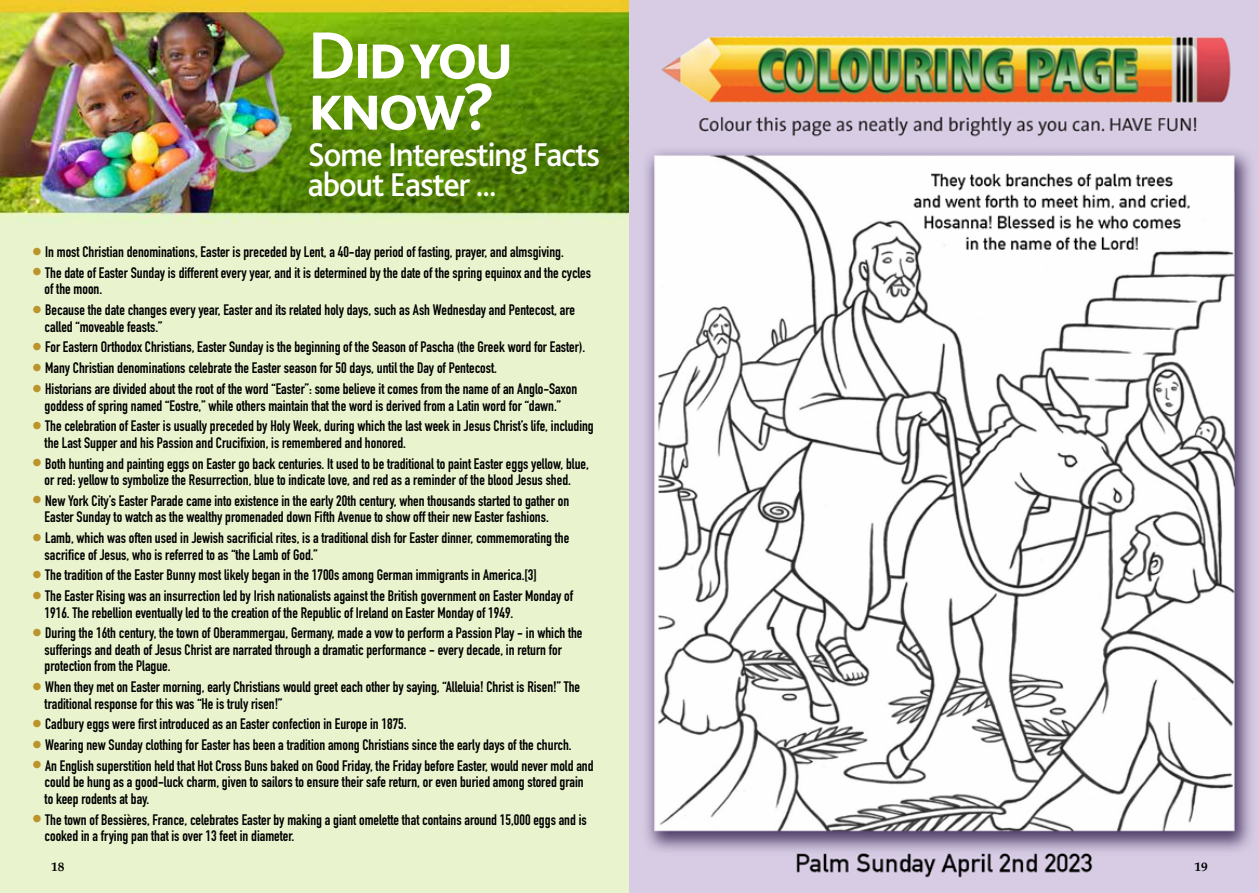
<style>
.page{position:relative;width:1259px;height:893px;background:#fff}
.page>*{position:absolute;margin:0;border:0;box-sizing:border-box;transform-origin:0 0}
.t1{font:700 69.75px/51.2px "Bliss 2";letter-spacing:-.05em;color:#fff}
.t2{font:500 34.5px/30px "Bliss 2";letter-spacing:-.03em;color:#fff;scale:.96 1}
.t3{font:700 15px/16.5px "DIN Condensed";color:#000}
.t4{font:700 12.75px "Palatino";color:#000;scale:1.05 1}
.s1{font-size:21px;color:#bc942c}
</style>
<div class="page">
<img style="left:0;top:0;width:629px;height:893px">
<svg style="left:629px;top:0;width:630px;height:893px"></svg>
<h1 class="t1" style="left:308px;top:28px;width:208px">Did you know?</h1>
<h2 class="t2" style="left:308px;top:138px;width:306px">Some Interesting Facts about Easter ...</h2>
<p class="t3" style="left:32px;top:244px;width:533px"><span class="s1">•</span> In most Christian denominations, Easter is preceded by Lent, a 40-day period of fasting, prayer, and almsgiving.</p>
<p class="t3" style="left:45px;top:264px;width:548px;text-indent:-13px"><span class="s1">•</span> The date of Easter Sunday is different every year, and it is determined by the date of the spring equinox and the cycles of the moon.</p>
<p class="t3" style="left:45px;top:302px;width:532px;text-indent:-13px"><span class="s1">•</span> Because the date changes every year, Easter and its related holy days, such as Ash Wednesday and Pentecost, are called “moveable feasts.”</p>
<p class="t3" style="left:32px;top:339px;width:555px"><span class="s1">•</span> For Eastern Orthodox Christians, Easter Sunday is the beginning of the Season of Pascha (the Greek word for Easter).</p>
<p class="t3" style="left:32px;top:360px;width:466px"><span class="s1">•</span> Many Christian denominations celebrate the Easter season for 50 days, until the Day of Pentecost.</p>
<p class="t3" style="left:32px;top:380px;width:547px;text-align:center"><span class="s1">•</span> Historians are divided about the root of the word “Easter”: some believe it comes from the name of an Anglo-Saxon goddess of spring named “Eostre,” while others maintain that the word is derived from a Latin word for “dawn.”</p>
<p class="t3" style="left:45px;top:418px;width:550px;text-indent:-13px"><span class="s1">•</span> The celebration of Easter is usually preceded by Holy Week, during which the last week in Jesus Christ’s life, including the Last Supper and his Passion and Crucifixion, is remembered and honored.</p>
<p class="t3" style="left:32px;top:455px;width:558px;text-align:center"><span class="s1">•</span> Both hunting and painting eggs on Easter go back centuries. It used to be traditional to paint Easter eggs yellow, blue, or red: yellow to symbolize the Resurrection, blue to indicate love, and red as a reminder of the blood Jesus shed.</p>
<p class="t3" style="left:32px;top:492px;width:539px;text-align:center"><span class="s1">•</span> New York City’s Easter Parade came into existence in the early 20th century, when thousands started to gather on<br>Easter Sunday to watch as the wealthy promenaded down Fifth Avenue to show off their new Easter fashions.</p>
<p class="t3" style="left:45px;top:529px;width:526px;text-indent:-13px"><span class="s1">•</span> Lamb, which was often used in Jewish sacrificial rites, is a traditional dish for Easter dinner, commemorating the sacrifice of Jesus, who is referred to as “the Lamb of God.”</p>
<p class="t3" style="left:32px;top:567px;width:506px"><span class="s1">•</span> The tradition of the Easter Bunny most likely began in the 1700s among German immigrants in America.[3]</p>
<p class="t3" style="left:45px;top:587px;width:530px;text-indent:-13px"><span class="s1">•</span> The Easter Rising was an insurrection led by Irish nationalists against the British government on Easter Monday of<br>1916. The rebellion eventually led to the creation of the Republic of Ireland on Easter Monday of 1949.</p>
<p class="t3" style="left:45px;top:625px;width:539px;text-indent:-13px"><span class="s1">•</span> During the 16th century, the town of Oberammergau, Germany, made a vow to perform a Passion Play - in which the sufferings and death of Jesus Christ are narrated through a dramatic performance - every decade, in return for protection from the Plague.</p>
<p class="t3" style="left:45px;top:678px;width:537px;text-indent:-13px"><span class="s1">•</span> When they met on Easter morning, early Christians would greet each other by saying, “Alleluia! Christ is Risen!” The traditional response for this was “He is truly risen!”</p>
<p class="t3" style="left:32px;top:716px;width:376px"><span class="s1">•</span> Cadbury eggs were first introduced as an Easter confection in Europe in 1875.</p>
<p class="t3" style="left:32px;top:736px;width:541px"><span class="s1">•</span> Wearing new Sunday clothing for Easter has been a tradition among Christians since the early days of the church.</p>
<p class="t3" style="left:45px;top:757px;width:550px;text-indent:-13px"><span class="s1">•</span> An English superstition held that Hot Cross Buns baked on Good Friday, the Friday before Easter, would never mold and could be hung as a good-luck charm, given to sailors to ensure their safe return, or even buried among stored grain to keep rodents at bay.</p>
<p class="t3" style="left:45px;top:811px;width:544px;text-indent:-13px"><span class="s1">•</span> The town of Bessières, France, celebrates Easter by making a giant omelette that contains around 15,000 eggs and is cooked in a frying pan that is over 13 feet in diameter.</p>
<p class="t4" style="left:51px;top:855px;width:14px">18</p>
<p class="t4" style="left:1194px;top:855px;width:14px">19</p>
</div>
